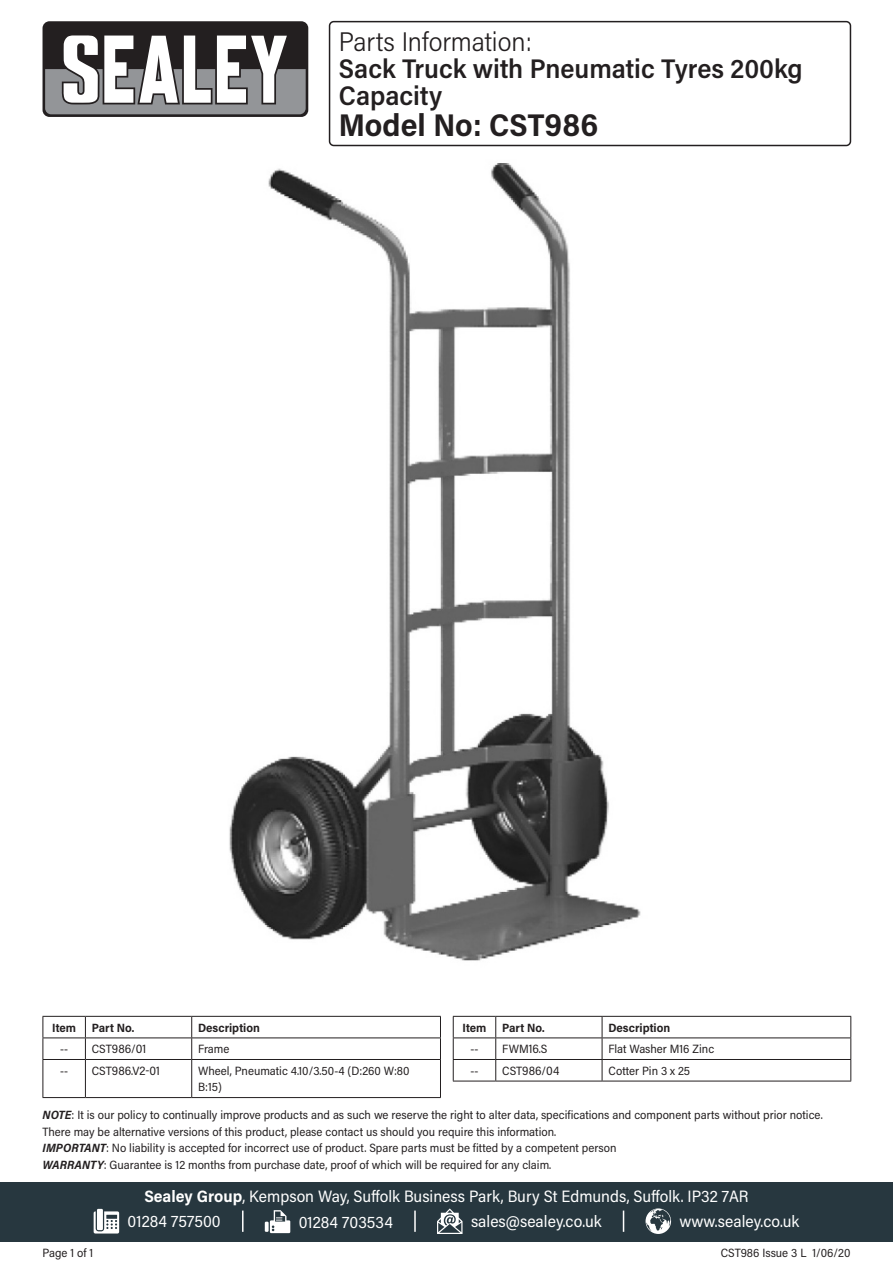
<style>
.page{position:relative;width:893px;height:1263px;background:#fff}
.page>*{position:absolute;margin:0;border:0;box-sizing:border-box;transform-origin:0 0}
.Model_Number{font:700 31.5px "Acumin Pro Semi Cond";color:#231f20}
.Product_Description{font:600 27px/27px "Acumin Pro Semi Cond";color:#231f20}
.Parts_Information{font:300 27px "Acumin Pro Semi Cond";color:#231f20}
.Address{font:16.5px "Acumin Pro Semi Cond";color:#fff}
.Contact_Info{font:16.5px "Acumin Pro Semi Cond";color:#fff}
.Disclaimer{font:12px/16.5px "Acumin Pro Semi Cond";color:#231f20}
.Table_Body{font:12px/16.5px "Acumin Pro Semi Cond";color:#231f20}
.Part_No__Body{font:12px "Acumin Pro Semi Cond";color:#231f20}
.Part_Description_HDR{font:700 12px "Acumin Pro Semi Cond";color:#231f20}
.Document_Info{font:12px "Acumin Pro Semi Cond";color:#231f20}
.Item_HDR{font:700 12px "Acumin Pro Semi Cond";letter-spacing:-.005em;color:#231f20}
.Item_Body{font:12px "Acumin Pro Semi Cond";color:#231f20}
.s1{font-weight:700;font-style:italic}
.s2{font-weight:700}
</style>
<div class="page">
<div style="left:43px;top:21px;width:265px;height:96px;background:#231f20;border-radius:7px"></div>
<svg style="left:45px;top:35px;width:261px;height:79px"></svg>
<div style="left:0;top:1182px;width:893px;height:60px;background:#27373f"></div>
<svg style="left:94px;top:1211px;width:25px;height:22px"></svg>
<div style="left:97px;top:1209px;width:6px;height:21px;background:#fff"></div>
<svg style="left:265px;top:1222px;width:4px;height:10px"></svg>
<svg style="left:270px;top:1210px;width:20px;height:23px"></svg>
<svg style="left:437px;top:1208px;width:25px;height:26px"></svg>
<svg style="left:645px;top:1208px;width:26px;height:26px"></svg>
<hr style="left:242px;top:1210px;width:2px;height:22px;background:#fff">
<svg style="left:623px;top:1210px;width:1px;height:22px"></svg>
<hr style="left:414px;top:1210px;width:2px;height:22px;background:#fff">
<div style="left:329px;top:21px;width:522px;height:125px;border:2px solid #231f20;border-radius:4px"></div>
<hr style="left:43px;top:1016px;width:42px;height:1px;background:#231f20">
<hr style="left:85px;top:1016px;width:107px;height:1px;background:#231f20">
<hr style="left:192px;top:1016px;width:249px;height:1px;background:#231f20">
<hr style="left:43px;top:1037px;width:42px;height:1px;background:#231f20">
<svg style="left:43px;top:1017px;width:1px;height:42px"></svg>
<hr style="left:85px;top:1037px;width:107px;height:1px;background:#231f20">
<svg style="left:85px;top:1017px;width:1px;height:42px"></svg>
<hr style="left:192px;top:1037px;width:249px;height:1px;background:#231f20">
<svg style="left:191px;top:1017px;width:1px;height:42px"></svg>
<svg style="left:440px;top:1017px;width:1px;height:42px"></svg>
<hr style="left:43px;top:1059px;width:42px;height:1px;background:#231f20">
<hr style="left:43px;top:1060px;width:1px;height:37px;background:#231f20">
<hr style="left:85px;top:1059px;width:107px;height:1px;background:#231f20">
<hr style="left:85px;top:1060px;width:1px;height:37px;background:#231f20">
<hr style="left:192px;top:1059px;width:249px;height:1px;background:#231f20">
<hr style="left:191px;top:1060px;width:1px;height:37px;background:#231f20">
<hr style="left:440px;top:1060px;width:1px;height:37px;background:#231f20">
<hr style="left:43px;top:1097px;width:42px;height:1px;background:#231f20">
<hr style="left:85px;top:1097px;width:107px;height:1px;background:#231f20">
<hr style="left:192px;top:1097px;width:249px;height:1px;background:#231f20">
<hr style="left:453px;top:1016px;width:43px;height:1px;background:#231f20">
<hr style="left:496px;top:1016px;width:106px;height:1px;background:#231f20">
<hr style="left:602px;top:1016px;width:249px;height:1px;background:#231f20">
<hr style="left:453px;top:1037px;width:43px;height:1px;background:#231f20">
<hr style="left:496px;top:1037px;width:106px;height:1px;background:#231f20">
<hr style="left:602px;top:1037px;width:249px;height:1px;background:#231f20">
<hr style="left:453px;top:1059px;width:43px;height:1px;background:#231f20">
<svg style="left:453px;top:1017px;width:1px;height:64px"></svg>
<hr style="left:496px;top:1059px;width:106px;height:1px;background:#231f20">
<svg style="left:495px;top:1017px;width:1px;height:64px"></svg>
<hr style="left:602px;top:1059px;width:249px;height:1px;background:#231f20">
<svg style="left:602px;top:1017px;width:1px;height:64px"></svg>
<svg style="left:850px;top:1017px;width:1px;height:64px"></svg>
<hr style="left:453px;top:1081px;width:43px;height:1px;background:#231f20">
<hr style="left:496px;top:1081px;width:106px;height:1px;background:#231f20">
<hr style="left:602px;top:1081px;width:249px;height:1px;background:#231f20">
<img style="left:229px;top:163px;width:412px;height:798px">
<p class="Parts_Information" style="left:339px;top:23px;width:195px">Parts Information:</p>
<p class="Product_Description" style="left:339px;top:54px;width:465px">Sack Truck with Pneumatic Tyres 200kg<br>Capacity</p>
<p class="Model_Number" style="left:339px;top:103px;width:261px">Model No: CST986</p>
<p class="Item_HDR" style="left:52px;top:1019px;width:25px">Item</p>
<p class="Part_Description_HDR" style="left:92px;top:1019px;width:44px">Part No.</p>
<p class="Part_Description_HDR" style="left:198px;top:1019px;width:63px">Description</p>
<p class="Item_Body" style="left:60px;top:1040px;width:9px">--</p>
<p class="Part_No__Body" style="left:92px;top:1040px;width:56px">CST986/01</p>
<p class="Table_Body" style="left:198px;top:1040px;width:33px">Frame</p>
<p class="Item_Body" style="left:60px;top:1062px;width:9px">--</p>
<p class="Part_No__Body" style="left:92px;top:1062px;width:69px">CST986.V2-01</p>
<p class="Table_Body" style="left:198px;top:1062px;width:213px">Wheel, Pneumatic 4.10/3.50-4 (D:260 W:80<br>B:15)</p>
<p class="Item_HDR" style="left:463px;top:1019px;width:25px">Item</p>
<p class="Part_Description_HDR" style="left:502px;top:1019px;width:44px">Part No.</p>
<p class="Part_Description_HDR" style="left:608px;top:1019px;width:63px">Description</p>
<p class="Item_Body" style="left:470px;top:1040px;width:9px">--</p>
<p class="Part_No__Body" style="left:502px;top:1040px;width:47px">FWM16.S</p>
<p class="Table_Body" style="left:608px;top:1040px;width:107px">Flat Washer M16 Zinc</p>
<p class="Item_Body" style="left:470px;top:1062px;width:9px">--</p>
<p class="Part_No__Body" style="left:502px;top:1062px;width:59px">CST986/04</p>
<p class="Table_Body" style="left:608px;top:1062px;width:83px">Cotter Pin 3 x 25</p>
<p class="Disclaimer" style="left:43px;top:1106px;width:782px"><span class="s1">NOTE</span>: It is our policy to continually improve products and as such we reserve the right to alter data, specifications and component parts without prior notice.<br>There may be alternative versions of this product, please contact us should you require this information.</p>
<p class="Disclaimer" style="left:43px;top:1139px;width:575px"><span class="s1">IMPORTANT</span>: No liability is accepted for incorrect use of product. Spare parts must be fitted by a competent person</p>
<p class="Disclaimer" style="left:43px;top:1156px;width:510px"><span class="s1">WARRANTY</span>: Guarantee is 12 months from purchase date, proof of which will be required for any claim.</p>
<p class="Document_Info" style="left:43px;top:1244px;width:52px">Page 1 of 1</p>
<p class="Address" style="left:144px;top:1185px;width:606px"><span class="s2">Sealey Group</span>, Kempson Way, Suffolk Business Park, Bury St Edmunds, Suffolk. IP32 7AR</p>
<p class="Contact_Info" style="left:128px;top:1210px;width:95px">01284 757500</p>
<p class="Contact_Info" style="left:299px;top:1210px;width:96px">01284 703534</p>
<p class="Contact_Info" style="left:471px;top:1210px;width:132px">sales@sealey.co.uk</p>
<p class="Contact_Info" style="left:680px;top:1210px;width:121px">www.sealey.co.uk</p>
<p class="Document_Info" style="left:721px;top:1244px;width:131px">CST986 Issue 3 L 1/06/20</p>
</div>
